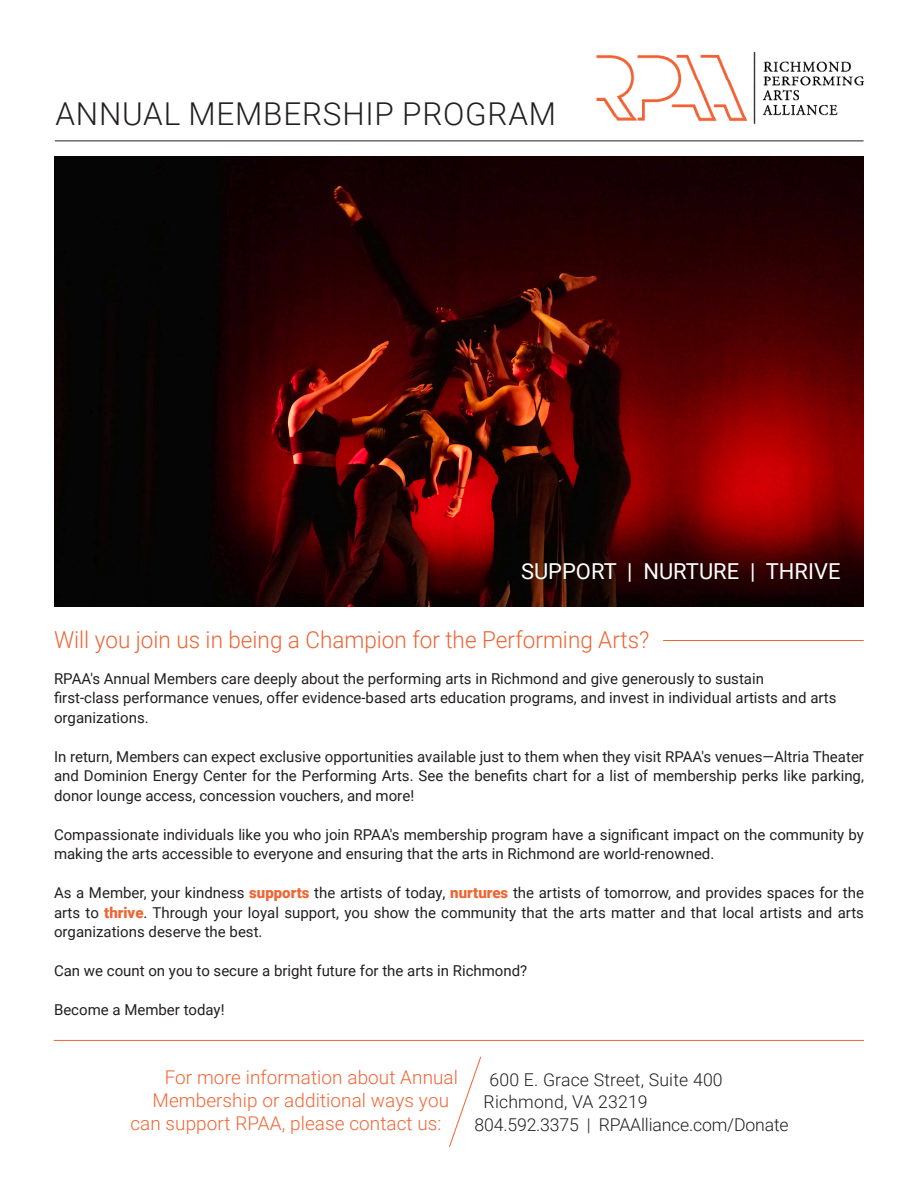
<style>
.page{position:relative;width:918px;height:1188px;background:#fff}
.page>*{position:absolute;margin:0;border:0;box-sizing:border-box;transform-origin:0 0}
.t1{font:300 31.5px "Roboto";letter-spacing:.025em;color:#231f20}
.t2{font:300 23.4px "Roboto";color:#ef6433;scale:.96 1}
.t3{font:21.9px "Roboto";color:#fff}
.t4{font:300 18.9px "Roboto";letter-spacing:.005em;color:#f16535}
.t5{font:300 17.7px/22.5px "Roboto";letter-spacing:.01em;color:#231f20}
.t6{font:300 17.7px "Roboto";letter-spacing:-.01em;color:#231f20}
.t7{font:15px/19.5px "Roboto";color:#231f20}
.s1{font-weight:900;color:#ef6532}
</style>
<div class="page">
<img style="left:596px;top:52px;width:269px;height:73px">
<img style="left:55px;top:157px;width:809px;height:449px">
<hr style="left:663px;top:640px;width:201px;height:1px;background:#ef6433">
<hr style="left:54px;top:1040px;width:810px;height:1px;background:#f16535">
<hr style="left:55px;top:141px;width:809px;height:1px;background:#231f20">
<svg style="left:449px;top:1056px;width:33px;height:91px"></svg>
<p class="t1" style="left:55px;top:92px;width:502px">ANNUAL MEMBERSHIP PROGRAM</p>
<p class="t3" style="left:521px;top:556px;width:321px">SUPPORT | NURTURE | THRIVE</p>
<p class="t2" style="left:54px;top:623px;width:622px">Will you join us in being a Champion for the Performing Arts?</p>
<p class="t7" style="left:54px;top:668px;width:712px">RPAA's Annual Members care deeply about the performing arts in Richmond and give generously to sustain</p>
<p class="t7" style="left:54px;top:688px;width:784px">first-class performance venues, offer evidence-based arts education programs, and invest in individual artists and arts organizations.</p>
<p class="t7" style="left:54px;top:746px;width:812px;text-align:justify">In return, Members can expect exclusive opportunities available just to them when they visit RPAA's venues—Altria Theater and Dominion Energy Center for the Performing Arts. See the benefits chart for a list of membership perks like parking, donor lounge access, concession vouchers, and more!</p>
<p class="t7" style="left:54px;top:824px;width:811px">Compassionate individuals like you who join RPAA's membership program have a significant impact on the community by making the arts accessible to everyone and ensuring that the arts in Richmond are world-renowned.</p>
<p class="t7" style="left:54px;top:883px;width:812px;text-align:justify">As a Member, your kindness <span class="s1">supports</span> the artists of today, <span class="s1">nurtures</span> the artists of tomorrow, and provides spaces for the arts to <span class="s1">thrive</span>. Through your loyal support, you show the community that the arts matter and that local artists and arts organizations deserve the best.</p>
<p class="t7" style="left:54px;top:961px;width:475px">Can we count on you to secure a bright future for the arts in Richmond?</p>
<p class="t7" style="left:54px;top:1000px;width:172px">Become a Member today!</p>
<p class="t4" style="left:165px;top:1064px;width:295px">For more information about Annual</p>
<p class="t4" style="left:153px;top:1087px;width:298px">Membership or additional ways you</p>
<p class="t4" style="left:130px;top:1110px;width:313px">can support RPAA, please contact us:</p>
<p class="t5" style="left:484px;top:1068px;width:241px;text-indent:6px">600 E. Grace Street, Suite 400<br>Richmond, VA 23219</p>
<p class="t6" style="left:475px;top:1112px;width:316px">804.592.3375 | RPAAlliance.com/Donate</p>
</div>
